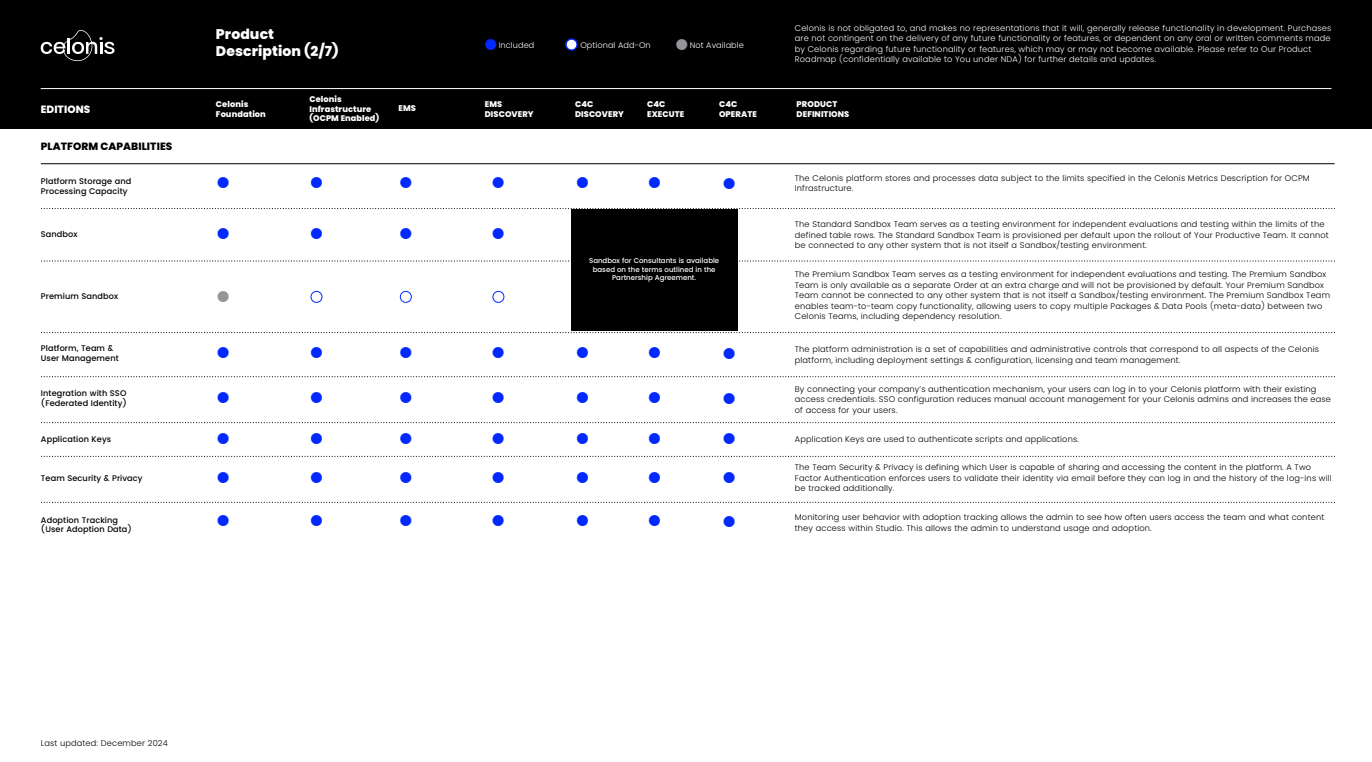
<style>
.page{position:relative;width:1372px;height:762px;background:#fff}
.page>*{position:absolute;margin:0;border:0;box-sizing:border-box;transform-origin:0 0}
.t1{font:800 14px/16.8px "Poppins";letter-spacing:.005em;color:#fff}
.t2{font:800 10.5px "Poppins";letter-spacing:.005em;color:#000}
.t3{font:800 10.5px "Poppins";letter-spacing:.005em;color:#fff}
.t4{font:300 8.22px/10.5px "Poppins";letter-spacing:.02em;color:#000}
.t5{font:300 8.22px/10.5px "Poppins";letter-spacing:.02em;color:#fff}
.t6{font:800 8.22px/9.8px "Poppins";letter-spacing:.01em;color:#fff}
.t7{font:500 8.14px/9.8px "Poppins";letter-spacing:.01em;color:#000}
.t8{font:300 8.14px "Poppins";letter-spacing:.01em;color:#fff}
.t9{font:800 8.14px "Poppins";letter-spacing:.01em;color:#fff}
.t10{font:500 7px/8.8px "Poppins";color:#fff;text-align:center}
</style>
<div class="page">
<div style="left:0;top:0;width:1372px;height:129px;background:#000"></div>
<hr style="left:41px;top:163px;width:1293px;height:1px;background:#000">
<svg style="left:310px;top:290px;width:13px;height:13px"></svg>
<svg style="left:399px;top:290px;width:13px;height:13px"></svg>
<svg style="left:492px;top:290px;width:13px;height:13px"></svg>
<svg style="left:42px;top:208px;width:1292px;height:1px"></svg>
<svg style="left:42px;top:376px;width:1292px;height:1px"></svg>
<svg style="left:42px;top:332px;width:1292px;height:1px"></svg>
<svg style="left:43px;top:260px;width:1290px;height:1px"></svg>
<svg style="left:44px;top:501px;width:1288px;height:1px"></svg>
<svg style="left:44px;top:455px;width:1288px;height:1px"></svg>
<svg style="left:42px;top:422px;width:1292px;height:1px"></svg>
<hr style="left:41px;top:88px;width:1290px;height:1px;background:#fff">
<div style="left:571px;top:209px;width:166px;height:122px;background:#000"></div>
<svg style="left:41px;top:30px;width:73px;height:31px"></svg>
<svg style="left:565px;top:38px;width:13px;height:13px"></svg>
<h1 class="t1" style="left:216px;top:26px;width:124px">Product<br>Description (2/7)</h1>
<p class="t5" style="left:795px;top:23px;width:538px">Celonis is not obligated to, and makes no representations that it will, generally release functionality in development. Purchases are not contingent on the delivery of any future functionality or features, or dependent on any oral or written comments made by Celonis regarding future functionality or features, which may or may not become available. Please refer to Our Product Roadmap (confidentially available to You under NDA) for further details and updates.</p>
<p class="t8" style="left:499px;top:40px;width:37px">Included</p>
<p class="t8" style="left:580px;top:40px;width:72px">Optional Add-On</p>
<p class="t8" style="left:690px;top:40px;width:56px">Not Available</p>
<p class="t6" style="left:309px;top:94px;width:63px">Celonis<br>Infrastructure</p>
<p class="t9" style="left:309px;top:114px;width:71px">(OCPM Enabled)</p>
<p class="t6" style="left:216px;top:99px;width:51px">Celonis<br>Foundation</p>
<p class="t6" style="left:485px;top:99px;width:50px">EMS<br>DISCOVERY</p>
<p class="t6" style="left:575px;top:99px;width:50px">C4C<br>DISCOVERY</p>
<p class="t6" style="left:647px;top:99px;width:39px">C4C<br>EXECUTE</p>
<p class="t6" style="left:719px;top:99px;width:39px">C4C<br>OPERATE</p>
<p class="t3" style="left:41px;top:103px;width:51px">EDITIONS</p>
<p class="t6" style="left:398px;top:103px;width:19px">EMS</p>
<p class="t6" style="left:796px;top:99px;width:54px">PRODUCT<br>DEFINITIONS</p>
<p class="t2" style="left:41px;top:140px;width:133px">PLATFORM CAPABILITIES</p>
<p class="t7" style="left:41px;top:176px;width:92px">Platform Storage and<br>Processing Capacity</p>
<p class="t4" style="left:795px;top:173px;width:516px">The Celonis platform stores and processes data subject to the limits specified in the Celonis Metrics Description for OCPM<br>Infrastructure.</p>
<p class="t7" style="left:41px;top:229px;width:38px">Sandbox</p>
<p class="t4" style="left:795px;top:219px;width:535px">The Standard Sandbox Team serves as a testing environment for independent evaluations and testing within the limits of the defined table rows. The Standard Sandbox Team is provisioned per default upon the rollout of Your Productive Team. It cannot be connected to any other system that is not itself a Sandbox/testing environment.</p>
<p class="t7" style="left:41px;top:291px;width:79px">Premium Sandbox</p>
<p class="t10" style="left:589px;top:256px;width:132px">Sandbox for Consultants is available based on the terms outlined in the<br>Partnership Agreement.</p>
<p class="t4" style="left:795px;top:269px;width:537px">The Premium Sandbox Team serves as a testing environment for independent evaluations and testing. The Premium Sandbox Team is only available as a separate Order at an extra charge and will not be provisioned by default. Your Premium Sandbox Team cannot be connected to any other system that is not itself a Sandbox/testing environment. The Premium Sandbox Team enables team-to-team copy functionality, allowing users to copy multiple Packages &amp; Data Pools (meta-data) between two Celonis Teams, including dependency resolution.</p>
<p class="t7" style="left:41px;top:343px;width:79px">Platform, Team &amp;<br>User Management</p>
<p class="t4" style="left:795px;top:344px;width:526px">The platform administration is a set of capabilities and administrative controls that correspond to all aspects of the Celonis platform, including deployment settings &amp; configuration, licensing and team management.</p>
<p class="t7" style="left:41px;top:388px;width:87px">Integration with SSO (Federated Identity)</p>
<p class="t4" style="left:795px;top:383px;width:538px">By connecting your company’s authentication mechanism, your users can log in to your Celonis platform with their existing access credentials. SSO configuration reduces manual account management for your Celonis admins and increases the ease of access for your users.</p>
<p class="t7" style="left:41px;top:433px;width:72px">Application Keys</p>
<p class="t4" style="left:795px;top:434px;width:285px">Application Keys are used to authenticate scripts and applications.</p>
<p class="t7" style="left:41px;top:473px;width:103px">Team Security &amp; Privacy</p>
<p class="t4" style="left:795px;top:462px;width:538px">The Team Security &amp; Privacy is defining which User is capable of sharing and accessing the content in the platform. A Two<br>Factor Authentication enforces users to validate their identity via email before they can log in and the history of the log-ins will be tracked additionally.</p>
<p class="t7" style="left:41px;top:514px;width:93px">Adoption Tracking (User Adoption Data)</p>
<p class="t4" style="left:795px;top:511px;width:531px">Monitoring user behavior with adoption tracking allows the admin to see how often users access the team and what content they access within Studio. This allows the admin to understand usage and adoption.</p>
<p class="t4" style="left:41px;top:737px;width:129px">Last updated: December 2024</p>
</div>
